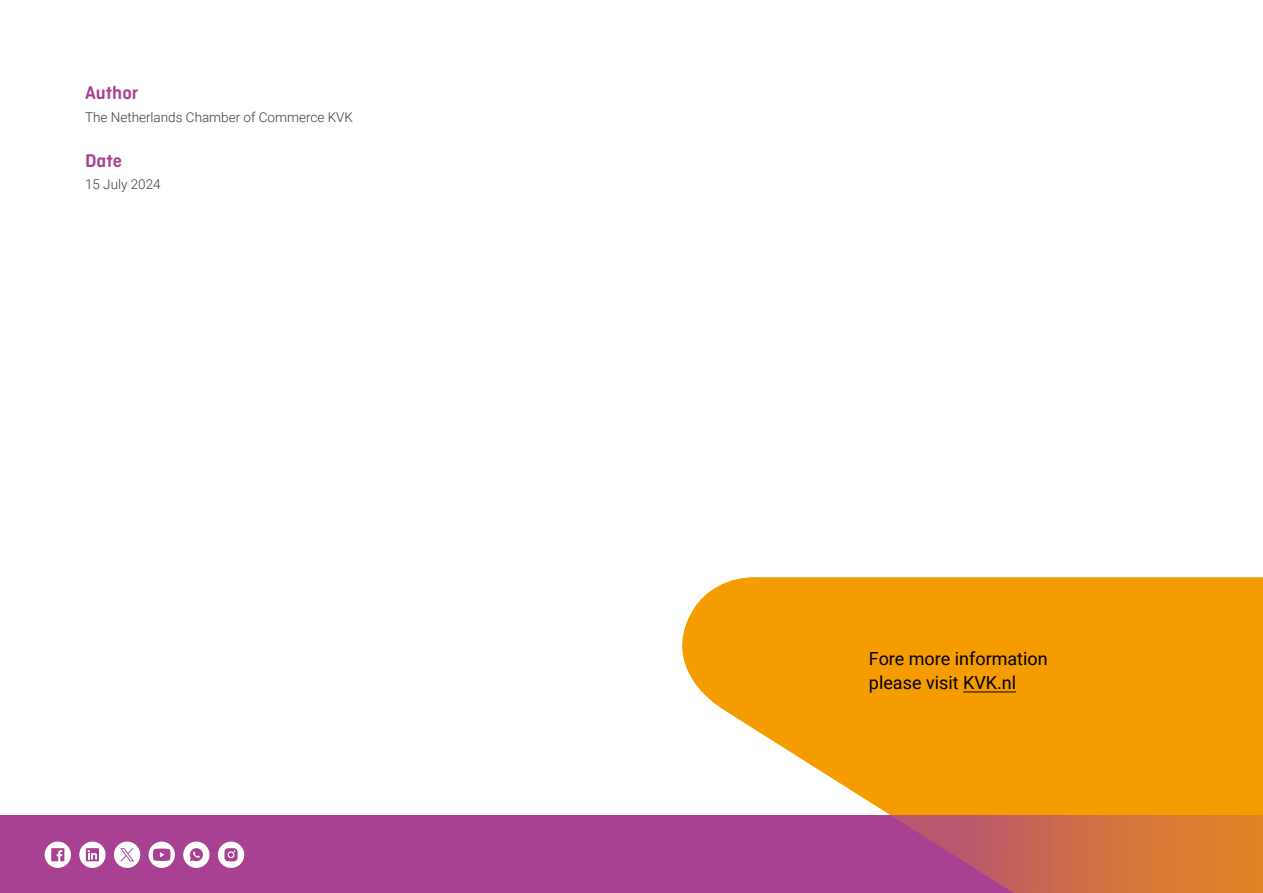
<style>
.page{position:relative;width:1263px;height:893px;background:#fff}
.page>*{position:absolute;margin:0;border:0;box-sizing:border-box;transform-origin:0 0}
.Tussenkop_H3{font:600 19.5px "Ciutadella Rounded";color:#a84191}
.Bodytekst{font:18px/24px "Roboto";color:#000}
.Bodytekst-2{font:300 13.5px "Roboto";color:#3c3c3b}
</style>
<div class="page">
<svg style="left:682px;top:577px;width:581px;height:238px;fill:#f59c00"></svg>
<div style="left:0;top:815px;width:1263px;height:78px;background:#a84191"></div>
<svg style="left:891px;top:815px;width:372px;height:78px"></svg>
<svg style="left:149px;top:842px;width:26px;height:26px"></svg>
<svg style="left:79px;top:842px;width:27px;height:26px"></svg>
<svg style="left:45px;top:842px;width:26px;height:26px"></svg>
<svg style="left:183px;top:842px;width:27px;height:26px"></svg>
<svg style="left:218px;top:842px;width:26px;height:26px"></svg>
<svg style="left:114px;top:842px;width:26px;height:26px"></svg>
<hr style="left:963px;top:692px;width:53px;height:1px;background:#000">
<h3 class="Tussenkop_H3" style="left:85px;top:82px;width:55px">Author</h3>
<p class="Bodytekst-2" style="left:85px;top:107px;width:270px">The Netherlands Chamber of Commerce KVK</p>
<h3 class="Tussenkop_H3" style="left:85px;top:149px;width:39px">Date</h3>
<p class="Bodytekst-2" style="left:85px;top:175px;width:77px">15 July 2024</p>
<p class="Bodytekst" style="left:869px;top:646px;width:180px">Fore more information please visit KVK.nl</p>
</div>
